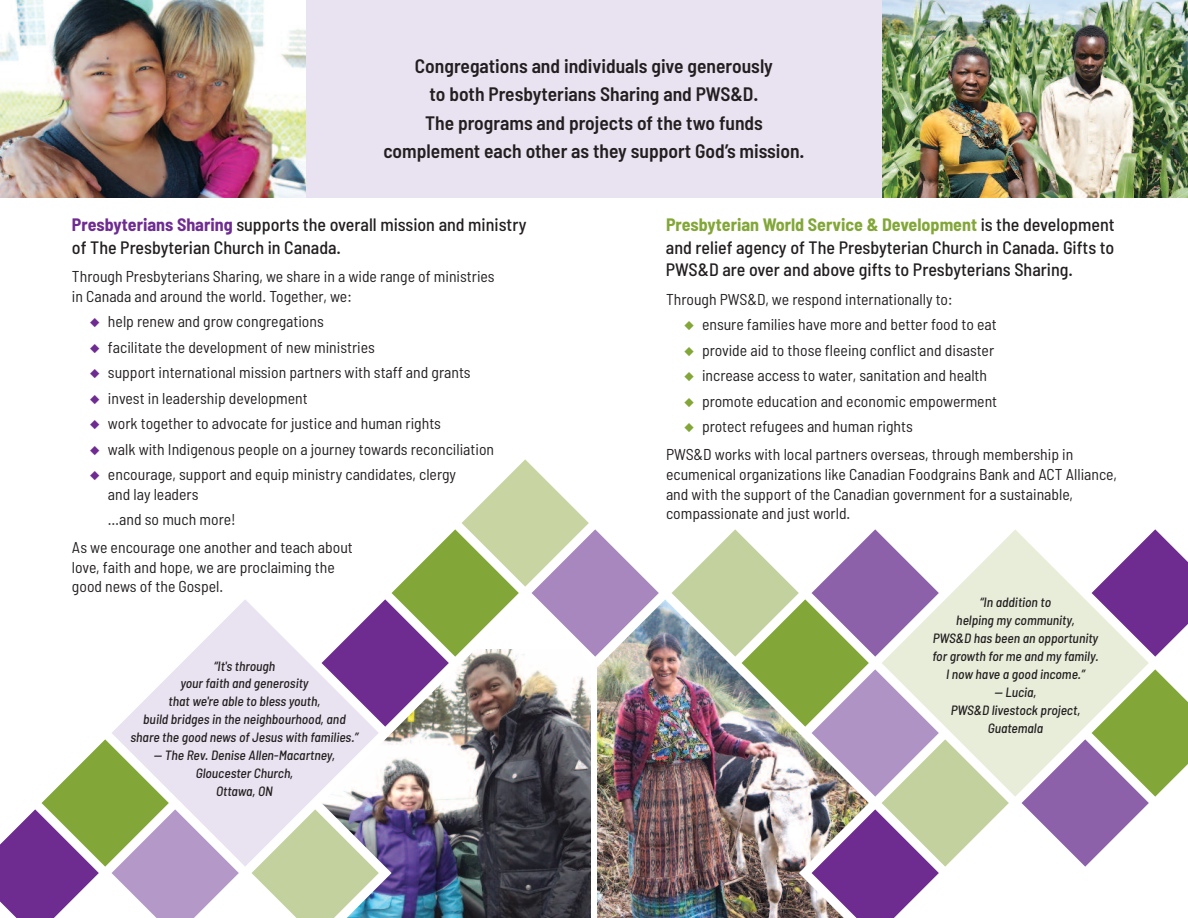
<style>
.page{position:relative;width:1188px;height:918px;background:#fff}
.page>*{position:absolute;margin:0;border:0;box-sizing:border-box;transform-origin:0 0}
.t1{font:600 semi-condensed 19.5px/28.5px "Barlow";color:#231f20;text-align:center}
.t2{font:500 semi-condensed 18px/22.5px "Barlow";color:#231f20;text-align:justify}
.t3{font:semi-condensed 15.75px/19.5px "Barlow";color:#231f20}
.t4{font:italic 500 semi-condensed 13.5px/18px "Barlow";color:#231f20;text-align:center}
.s1{font-weight:700;color:#6e2c91}
.s2{color:#6e2c91}
.s3{font-weight:700;color:#82a738}
.s4{color:#82a738}
</style>
<div class="page">
<svg style="left:1149px;top:529px;width:39px;height:128px"></svg>
<svg style="left:1009px;top:529px;width:140px;height:268px;fill:#e8edda"></svg>
<svg style="left:1022px;top:669px;width:166px;height:198px"></svg>
<img style="left:0;top:459px;width:1009px;height:459px">
<div style="left:72px;top:0;width:1044px;height:198px;background:#e9e2f0"></div>
<img style="left:0;top:0;width:306px;height:198px">
<img style="left:882px;top:0;width:306px;height:198px">
<div style="left:591px;top:665px;width:6px;height:253px;background:#fff"></div>
<p class="t1" style="left:383px;top:51px;width:423px">Congregations and individuals give generously<br>to both Presbyterians Sharing and PWS&amp;D.<br>The programs and projects of the two funds complement each other as they support God’s mission.</p>
<p class="t2" style="left:72px;top:213px;width:456px"><span class="s1">Presbyterians Sharing</span> supports the overall mission and ministry of The Presbyterian Church in Canada.</p>
<p class="t3" style="left:72px;top:266px;width:424px">Through Presbyterians Sharing, we share in a wide range of ministries in Canada and around the world. Together, we:</p>
<p class="t3" style="left:90px;top:311px;width:235px"><span class="s2">◆</span> help renew and grow congregations</p>
<p class="t3" style="left:90px;top:337px;width:286px"><span class="s2">◆</span> facilitate the development of new ministries</p>
<p class="t3" style="left:90px;top:362px;width:382px"><span class="s2">◆</span> support international mission partners with staff and grants</p>
<p class="t3" style="left:90px;top:388px;width:219px"><span class="s2">◆</span> invest in leadership development</p>
<p class="t3" style="left:90px;top:413px;width:353px"><span class="s2">◆</span> work together to advocate for justice and human rights</p>
<p class="t3" style="left:90px;top:439px;width:406px"><span class="s2">◆</span> walk with Indigenous people on a journey towards reconciliation</p>
<p class="t3" style="left:108px;top:464px;width:349px;text-indent:-18px"><span class="s2">◆</span> encourage, support and equip ministry candidates, clergy and lay leaders</p>
<p class="t3" style="left:72px;top:505px;width:282px;line-height:28.5px;text-indent:36px">…and so much more!<br>As we encourage one another and teach about</p>
<p class="t3" style="left:72px;top:557px;width:264px">love, faith and hope, we are proclaiming the good news of the Gospel.</p>
<p class="t4" style="left:131px;top:656px;width:229px">“It's through<br>your faith and generosity<br>that we're able to bless youth,<br>build bridges in the neighbourhood, and share the good news of Jesus with families.”</p>
<p class="t4" style="left:154px;top:746px;width:183px">— The Rev. Denise Allen-Macartney,<br>Gloucester Church,<br>Ottawa, ON</p>
<p class="t2" style="left:666px;top:213px;width:450px"><span class="s3">Presbyterian World Service &amp; Development</span> is the development and relief agency of The Presbyterian Church in Canada. Gifts to PWS&amp;D are over and above gifts to Presbyterians Sharing.</p>
<p class="t3" style="left:666px;top:289px;width:288px">Through PWS&amp;D, we respond internationally to:</p>
<p class="t3" style="left:684px;top:314px;width:314px"><span class="s4">◆</span> ensure families have more and better food to eat</p>
<p class="t3" style="left:684px;top:340px;width:312px"><span class="s4">◆</span> provide aid to those fleeing conflict and disaster</p>
<p class="t3" style="left:684px;top:365px;width:305px"><span class="s4">◆</span> increase access to water, sanitation and health</p>
<p class="t3" style="left:684px;top:391px;width:315px"><span class="s4">◆</span> promote education and economic empowerment</p>
<p class="t3" style="left:666px;top:412px;width:409px;line-height:28.5px;text-indent:18px"><span class="s4">◆</span> protect refugees and human rights<br>PWS&amp;D works with local partners overseas, through membership in</p>
<p class="t3" style="left:666px;top:464px;width:453px">ecumenical organizations like Canadian Foodgrains Bank and ACT Alliance, and with the support of the Canadian government for a sustainable, compassionate and just world.</p>
<p class="t4" style="left:932px;top:593px;width:168px">“In addition to<br>helping my community,<br>PWS&amp;D has been an opportunity for growth for me and my family.<br>I now have a good income.”</p>
<p class="t4" style="left:951px;top:683px;width:131px">— Lucia,<br>PWS&amp;D livestock project,<br>Guatemala</p>
</div>
